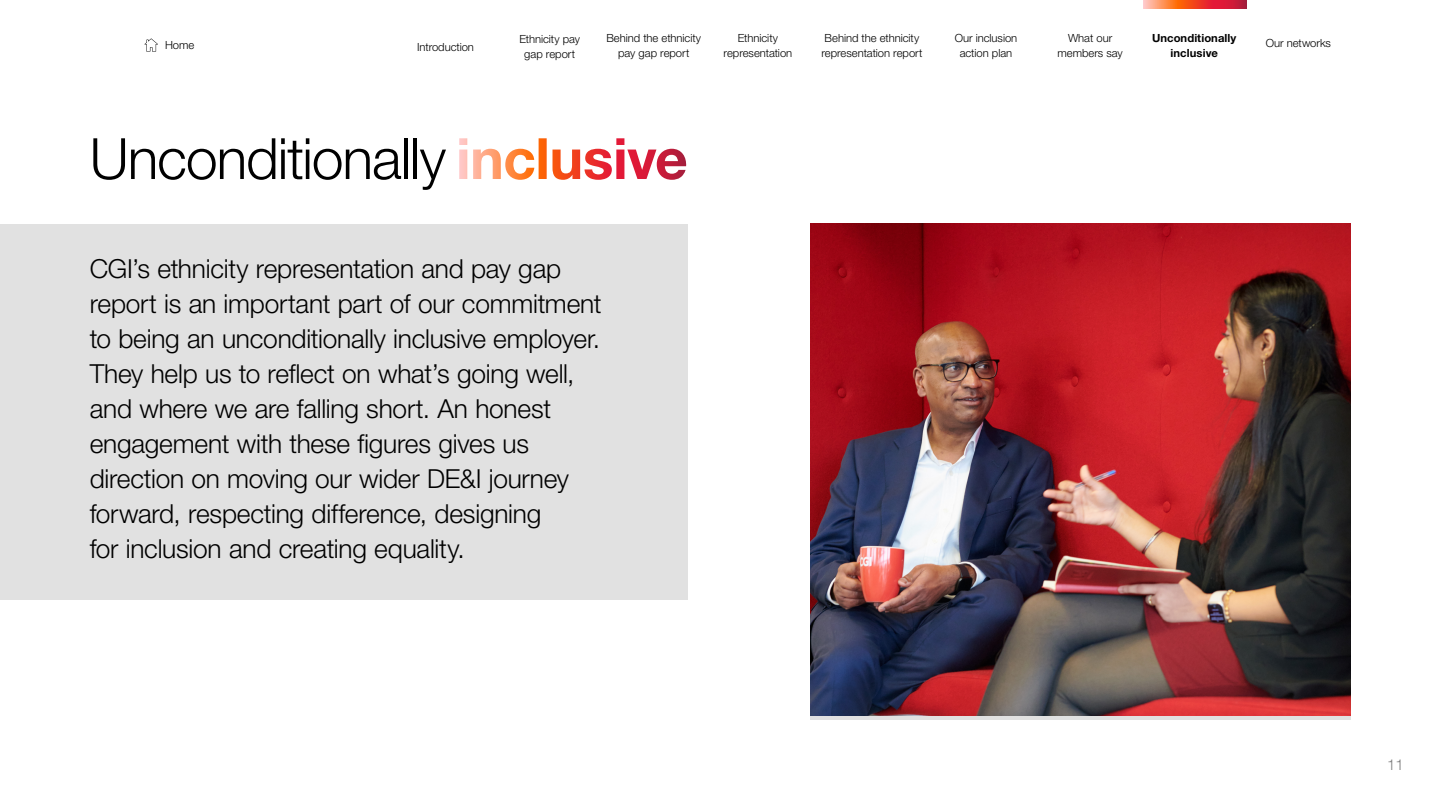
<style>
.page{position:relative;width:1440px;height:810px;background:#fff}
.page>*{position:absolute;margin:0;border:0;box-sizing:border-box;transform-origin:0 0}
.t1{font:300 57px "Helvetica Neue LT Pro";letter-spacing:-.02em;color:#000}
.t2{font:300 26.25px/35px "Helvetica Neue LT Pro";letter-spacing:-.01em;color:#000}
.t3{font:300 15px "Helvetica Neue LT Pro";color:#808080}
.t4{font:300 11.25px/15px "Helvetica Neue LT Pro";letter-spacing:-.005em;color:#000;text-align:center}
.t5{font:700 11.25px/15px "Helvetica Neue LT Pro";letter-spacing:.005em;color:#000;text-align:center}
.s1{font-weight:700;color:#fff}
</style>
<div class="page">
<div style="left:0;top:224px;width:687px;height:376px;background:#e1e1e1"></div>
<img style="left:810px;top:224px;width:540px;height:492px">
<svg style="left:1143px;top:0;width:103px;height:8px"></svg>
<svg style="left:144px;top:38px;width:14px;height:14px"></svg>
<p class="t4" style="left:165px;top:37px;width:31px">Home</p>
<p class="t4" style="left:417px;top:39px;width:58px">Introduction</p>
<p class="t4" style="left:519px;top:31px;width:62px">Ethnicity pay gap report</p>
<p class="t4" style="left:606px;top:30px;width:96px">Behind the ethnicity pay gap report</p>
<p class="t4" style="left:723px;top:30px;width:70px">Ethnicity representation</p>
<p class="t4" style="left:821px;top:30px;width:102px;text-align:left">Behind the ethnicity representation report</p>
<h1 class="t1" style="left:90px;top:124px;width:599px">Unconditionally <span class="s1">inclusive</span></h1>
<p class="t2" style="left:90px;top:251px;width:513px">CGI’s ethnicity representation and pay gap report is an important part of our commitment to being an unconditionally inclusive employer.<br>They help us to reflect on what’s going well, and where we are falling short. An honest engagement with these figures gives us direction on moving our wider DE&amp;I journey forward, respecting difference, designing<br>for inclusion and creating equality.</p>
<p class="t4" style="left:954px;top:30px;width:64px">Our inclusion action plan</p>
<p class="t4" style="left:1057px;top:30px;width:67px">What our members say</p>
<p class="t5" style="left:1152px;top:30px;width:86px">Unconditionally inclusive</p>
<p class="t4" style="left:1265px;top:35px;width:67px">Our networks</p>
<p class="t3" style="left:1386px;top:756px;width:18px">11</p>
</div>
